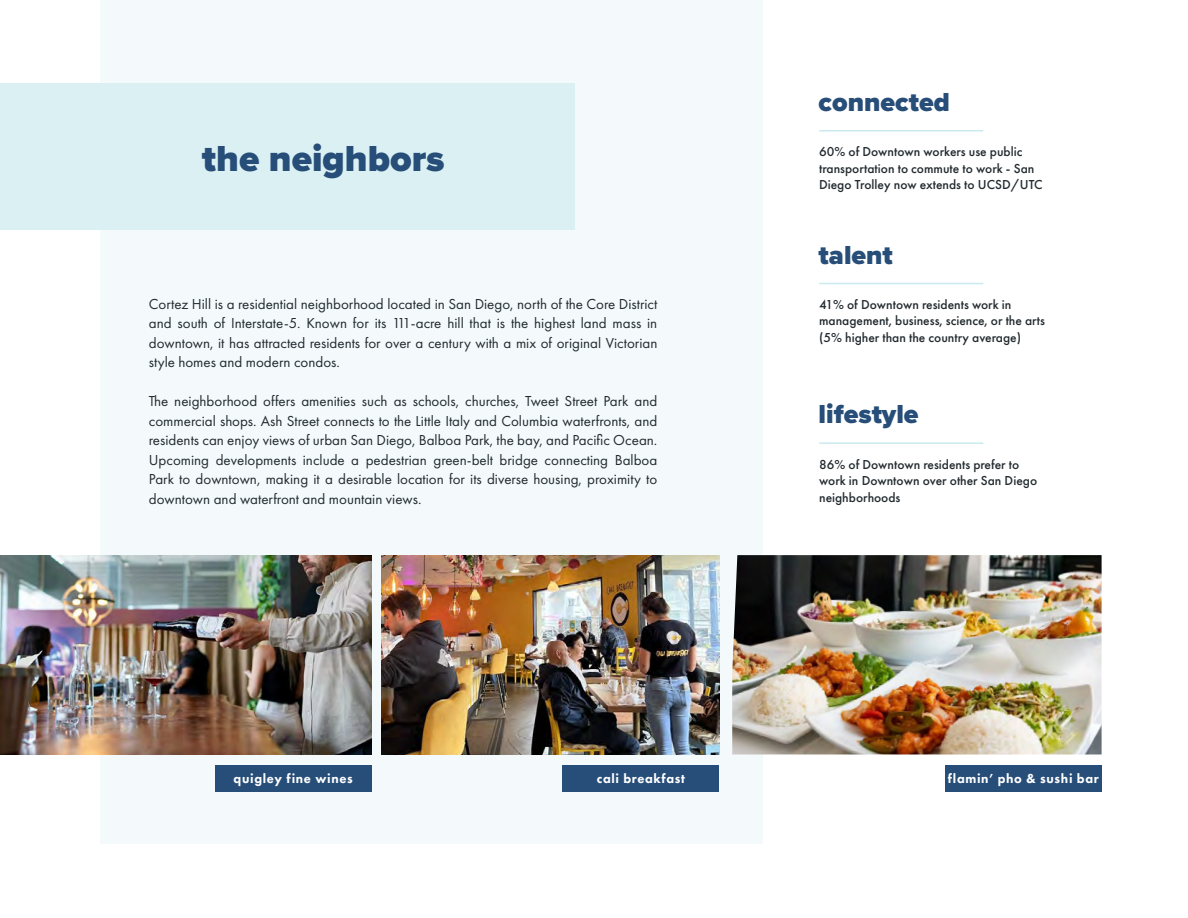
<style>
.page{position:relative;width:1188px;height:918px;background:#fff}
.page>*{position:absolute;margin:0;border:0;box-sizing:border-box;transform-origin:0 0}
.t1{font:900 37.5px "Proxima Nova";color:#274e79}
.t2{font:900 27px "Proxima Nova";color:#274e79}
.t3{font:15px/19.5px "Futura PT";color:#212a2f;text-align:justify}
.t4{font:500 13.5px/16.5px "Futura PT";color:#212a2f}
.t5{font:800 13.5px "Futura PT";letter-spacing:.05em;color:#fff;scale:.96 1}
</style>
<div class="page">
<div style="left:100px;top:0;width:662px;height:843px;background:#f4fafb"></div>
<img style="left:0;top:555px;width:372px;height:200px">
<img style="left:382px;top:555px;width:337px;height:200px">
<img style="left:732px;top:555px;width:370px;height:200px">
<hr style="left:819px;top:130px;width:164px;height:2px;background:#caeaef">
<hr style="left:819px;top:283px;width:164px;height:1px;background:#caeaef">
<hr style="left:819px;top:442px;width:164px;height:2px;background:#caeaef">
<div style="left:0;top:83px;width:574px;height:147px;background:#dbf0f3"></div>
<div style="left:215px;top:765px;width:157px;height:27px;background:#274e79"></div>
<div style="left:563px;top:765px;width:156px;height:27px;background:#274e79"></div>
<div style="left:945px;top:765px;width:157px;height:27px;background:#274e79"></div>
<h1 class="t1" style="left:202px;top:131px;width:244px">the neighbors</h1>
<p class="t3" style="left:149px;top:294px;width:510px">Cortez Hill is a residential neighborhood located in San Diego, north of the Core District and south of Interstate-5. Known for its 111-acre hill that is the highest land mass in downtown, it has attracted residents for over a century with a mix of original Victorian style homes and modern condos.</p>
<p class="t3" style="left:149px;top:391px;width:510px">The neighborhood offers amenities such as schools, churches, Tweet Street Park and commercial shops. Ash Street connects to the Little Italy and Columbia waterfronts, and residents can enjoy views of urban San Diego, Balboa Park, the bay, and Pacific Ocean.<br>Upcoming developments include a pedestrian green-belt bridge connecting Balboa Park to downtown, making it a desirable location for its diverse housing, proximity to downtown and waterfront and mountain views.</p>
<h2 class="t2" style="left:819px;top:82px;width:133px">connected</h2>
<p class="t4" style="left:819px;top:143px;width:225px">60% of Downtown workers use public transportation to commute to work - San<br>Diego Trolley now extends to UCSD/UTC</p>
<h2 class="t2" style="left:819px;top:235px;width:76px">talent</h2>
<p class="t4" style="left:819px;top:296px;width:227px">41% of Downtown residents work in management, business, science, or the arts (5% higher than the country average)</p>
<h2 class="t2" style="left:819px;top:394px;width:102px">lifestyle</h2>
<p class="t4" style="left:819px;top:456px;width:220px">86% of Downtown residents prefer to work in Downtown over other San Diego neighborhoods</p>
<p class="t5" style="left:234px;top:770px;width:126px">quigley fine wines</p>
<p class="t5" style="left:597px;top:770px;width:93px">cali breakfast</p>
<p class="t5" style="left:948px;top:770px;width:159px">flamin’ pho &amp; sushi bar</p>
</div>
